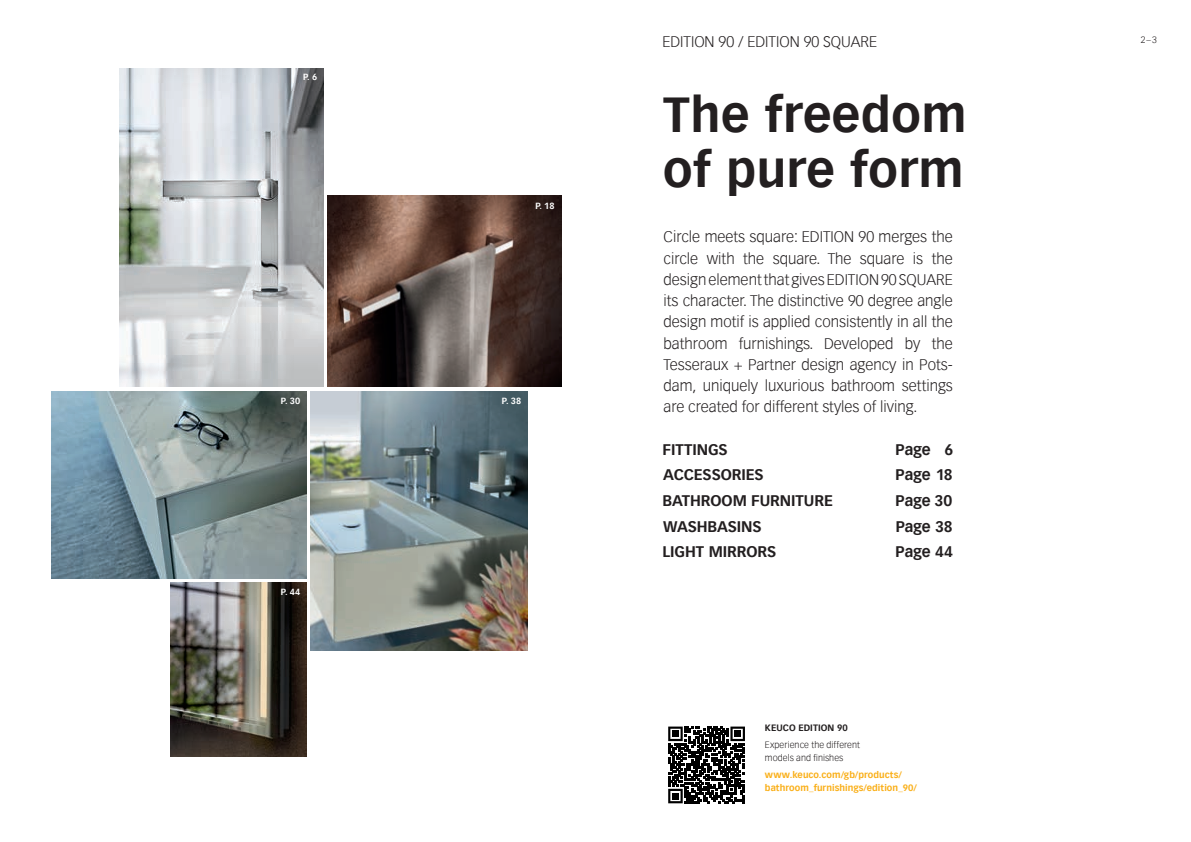
<style>
.page{position:relative;width:1191px;height:842px;background:#fff}
.page>*{position:absolute;margin:0;border:0;box-sizing:border-box;transform-origin:0 0}
.t1{font:700 48px/55.3px "Vectora Com";letter-spacing:.01em;color:#231f20}
.t2{font:300 15px/21.3px "Vectora Com";color:#231f20;text-align:justify}
.t3{font:700 15px "Vectora Com";letter-spacing:-.005em;color:#231f20}
.t4{font:700 9px/12.8px "Vectora Com";letter-spacing:.01em;color:#faaf18}
.t5{font:300 9px/12.8px "Vectora Com";letter-spacing:.005em;color:#231f20}
.t6{font:700 9px "Vectora Com";letter-spacing:.01em;color:#231f20}
.t7{font:700 8.7px "Vectora Com";color:#fff}
</style>
<div class="page">
<img style="left:170px;top:583px;width:136px;height:174px">
<img style="left:119px;top:68px;width:204px;height:319px">
<img style="left:310px;top:391px;width:217px;height:260px">
<img style="left:51px;top:391px;width:255px;height:187px">
<img style="left:327px;top:196px;width:234px;height:191px">
<svg style="left:668px;top:726px;width:77px;height:77px"></svg>
<p class="t7" style="left:303px;top:72px;width:16px">P. 6</p>
<p class="t7" style="left:281px;top:395px;width:21px">P. 30</p>
<p class="t7" style="left:281px;top:587px;width:21px">P. 44</p>
<p class="t7" style="left:535px;top:200px;width:21px">P. 18</p>
<p class="t7" style="left:502px;top:395px;width:21px">P. 38</p>
<p class="t2" style="left:662px;top:31px;width:216px">EDITION 90 / EDITION 90 SQUARE</p>
<h1 class="t1" style="left:663px;top:87px;width:305px">The freedom of pure form</h1>
<p class="t2" style="left:663px;top:226px;width:291px">Circle meets square: EDITION 90 merges the circle with the square. The square is the design element that gives EDITION 90 SQUARE its character. The distinctive 90 degree angle design motif is applied consistently in all the bathroom furnishings. Developed by the Tesseraux + Partner design agency in Pots&shy;dam, uniquely luxurious bathroom settings are created for different styles of living.</p>
<p class="t3" style="left:662px;top:440px;width:67px">FITTINGS</p>
<p class="t3" style="left:895px;top:440px;width:59px">Page 6</p>
<p class="t3" style="left:663px;top:466px;width:102px">ACCESSORIES</p>
<p class="t3" style="left:895px;top:466px;width:59px">Page 18</p>
<p class="t3" style="left:662px;top:491px;width:172px">BATHROOM FURNITURE</p>
<p class="t3" style="left:895px;top:491px;width:58px">Page 30</p>
<p class="t3" style="left:663px;top:517px;width:100px">WASHBASINS</p>
<p class="t3" style="left:895px;top:517px;width:59px">Page 38</p>
<p class="t3" style="left:662px;top:542px;width:115px">LIGHT MIRRORS</p>
<p class="t3" style="left:895px;top:542px;width:59px">Page 44</p>
<p class="t6" style="left:765px;top:723px;width:84px">KEUCO EDITION 90</p>
<p class="t5" style="left:765px;top:739px;width:97px">Experience the different models and finishes</p>
<p class="t4" style="left:765px;top:768px;width:153px">www.keuco.com/gb/products/ bathroom_furnishings/edition_90/</p>
<p class="t5" style="left:1140px;top:33px;width:18px">2–3</p>
</div>
